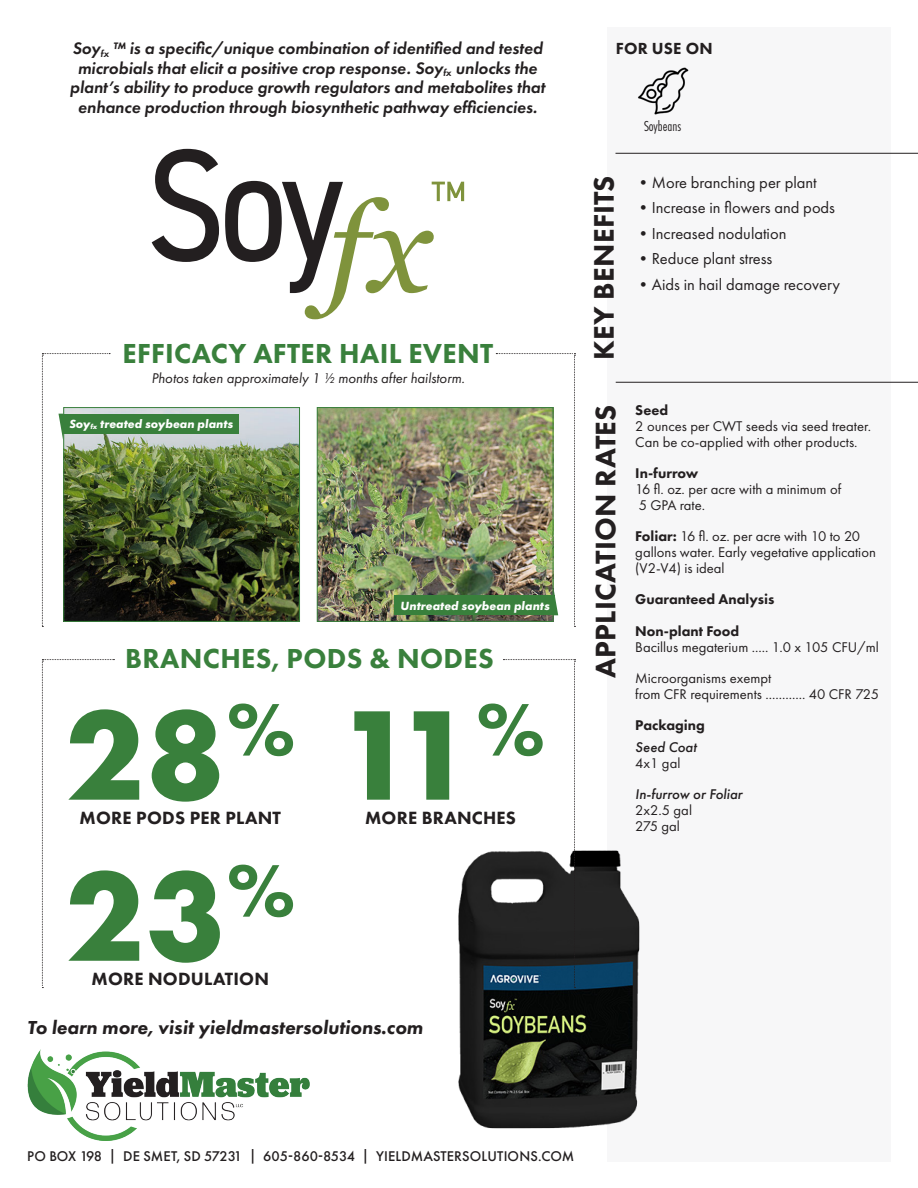
<style>
.page{position:relative;width:918px;height:1188px;background:#fff}
.page>*{position:absolute;margin:0;border:0;box-sizing:border-box;transform-origin:0 0}
.t1{font:700 132.45px "Futura PT";color:#39803c}
.t2{font:800 29.25px "Futura PT";letter-spacing:.01em;color:#231f20}
.t3{font:800 28.5px "Futura PT";letter-spacing:.01em;color:#39803c}
.t4{font:italic 800 19.5px "Futura PT";color:#231f20}
.t5{font:800 18.45px "Futura PT";letter-spacing:.01em;color:#231f20}
.t6{font:italic 600 17.25px/19.5px "Futura PT";color:#231f20;text-align:center}
.t7{font:800 16.65px "Futura PT";letter-spacing:.01em;color:#231f20}
.t8{font:16.5px "Futura PT";color:#231f20}
.t9{font:15px "Futura PT Cond";color:#231f20}
.t10{font:14.7px/15.8px "Futura PT";color:#231f20}
.t11{font:500 14.7px "Futura PT";letter-spacing:.01em;color:#231f20}
.t12{font:800 14.7px "Futura PT";color:#231f20}
.t13{font:italic 14.7px "Futura PT";color:#231f20}
.t14{font:italic 500 14.7px "Futura PT";color:#231f20}
.t15{font:italic 700 12.3px "Futura PT";color:#fff}
.s1{font-weight:800}
</style>
<div class="page">
<img style="left:27px;top:1049px;width:283px;height:91px">
<div style="left:607px;top:27px;width:284px;height:1134px;background:#f7f7f8"></div>
<hr style="left:616px;top:382px;width:302px;height:1px;background:#231f20">
<svg style="left:152px;top:149px;width:67px;height:113px"></svg>
<svg style="left:225px;top:181px;width:239px;height:138px"></svg>
<hr style="left:616px;top:153px;width:302px;height:1px;background:#231f20">
<img style="left:458px;top:851px;width:181px;height:277px">
<img style="left:638px;top:67px;width:51px;height:48px">
<svg style="left:42px;top:659px;width:72px;height:329px"></svg>
<svg style="left:503px;top:659px;width:72px;height:329px"></svg>
<img style="left:110px;top:409px;width:188px;height:211px">
<div style="left:64px;top:407px;width:236px;height:215px;border:1px solid #39803c"></div>
<img style="left:319px;top:409px;width:177px;height:211px">
<div style="left:317px;top:407px;width:236px;height:215px;border:1px solid #39803c"></div>
<svg style="left:42px;top:353px;width:68px;height:274px"></svg>
<div style="left:62px;top:414px;width:177px;height:19px;background:#39803c"></div>
<img style="left:496px;top:353px;width:79px;height:274px">
<div style="left:394px;top:596px;width:161px;height:19px;background:#39803c"></div>
<p class="t6" style="left:70px;top:38px;width:477px">Soy<sub>fx</sub> ™ is a specific/unique combination of identified and tested microbials that elicit a positive crop response. Soy<sub>fx</sub> unlocks the plant’s ability to produce growth regulators and metabolites that enhance production through biosynthetic pathway efficiencies.</p>
<p class="t3" style="left:123px;top:336px;width:372px">EFFICACY AFTER HAIL EVENT</p>
<p class="t13" style="left:152px;top:370px;width:315px">Photos taken approximately 1 ½ months after hailstorm.</p>
<p class="t15" style="left:69px;top:416px;width:166px">Soy<sub>fx</sub> treated soybean plants</p>
<p class="t15" style="left:401px;top:598px;width:151px">Untreated soybean plants</p>
<p class="t3" style="left:125px;top:641px;width:370px">BRANCHES, PODS &amp; NODES</p>
<p class="t1" style="left:65px;top:670px;width:482px">28<sup>%</sup> 11<sup>%</sup></p>
<p class="t5" style="left:80px;top:806px;width:203px">MORE PODS PER PLANT</p>
<p class="t1" style="left:65px;top:831px;width:232px">23<sup>%</sup></p>
<p class="t5" style="left:92px;top:968px;width:179px">MORE NODULATION</p>
<p class="t5" style="left:365px;top:806px;width:152px">MORE BRANCHES</p>
<h3 class="t4" style="left:27px;top:1016px;width:397px">To learn more, visit yieldmastersolutions.com</h3>
<p class="t7" style="left:616px;top:38px;width:98px">FOR USE ON</p>
<p class="t9" style="left:644px;top:118px;width:39px">Soybeans</p>
<p class="t2" style="left:586px;top:360px;width:186px;rotate:-90deg">KEY BENEFITS</p>
<p class="t8" style="left:635px;top:173px;width:183px">•More branching per plant</p>
<p class="t8" style="left:635px;top:198px;width:201px">•Increase in flowers and pods</p>
<p class="t8" style="left:635px;top:224px;width:153px">•Increased nodulation</p>
<p class="t8" style="left:635px;top:249px;width:139px">•Reduce plant stress</p>
<p class="t8" style="left:635px;top:275px;width:206px">•Aids in hail damage recovery</p>
<p class="t2" style="left:587px;top:678px;width:275px;rotate:-90deg">APPLICATION RATES</p>
<p class="t12" style="left:635px;top:401px;width:34px">Seed</p>
<p class="t10" style="left:635px;top:418px;width:237px">2 ounces per CWT seeds via seed treater.<br>Can be co-applied with other products.</p>
<p class="t12" style="left:635px;top:464px;width:65px">In-furrow</p>
<p class="t10" style="left:635px;top:481px;width:207px">16 fl. oz. per acre with a minimum of</p>
<p class="t10" style="left:639px;top:497px;width:68px">5 GPA rate.</p>
<p class="t10" style="left:635px;top:529px;width:242px"><span class="s1">Foliar:</span> 16 fl. oz. per acre with 10 to 20 gallons water. Early vegetative application (V2-V4) is ideal</p>
<p class="t12" style="left:635px;top:590px;width:141px">Guaranteed Analysis</p>
<p class="t12" style="left:635px;top:622px;width:105px">Non-plant Food</p>
<p class="t10" style="left:635px;top:639px;width:245px">Bacillus megaterium ..... 1.0 x 105 CFU/ml</p>
<p class="t10" style="left:635px;top:670px;width:137px">Microorganisms exempt</p>
<p class="t10" style="left:635px;top:686px;width:245px">from CFR requirements ............ 40 CFR 725</p>
<p class="t12" style="left:635px;top:716px;width:71px">Packaging</p>
<p class="t14" style="left:635px;top:738px;width:63px">Seed Coat</p>
<p class="t10" style="left:635px;top:755px;width:47px">4x1 gal</p>
<p class="t14" style="left:635px;top:785px;width:109px">In-furrow or Foliar</p>
<p class="t10" style="left:635px;top:802px;width:58px">2x2.5 gal</p>
<p class="t10" style="left:635px;top:818px;width:46px">275 gal</p>
<p class="t11" style="left:27px;top:1147px;width:549px">PO BOX 198 | DE SMET, SD 57231 | 605-860-8534 | YIELDMASTERSOLUTIONS.COM</p>
</div>
